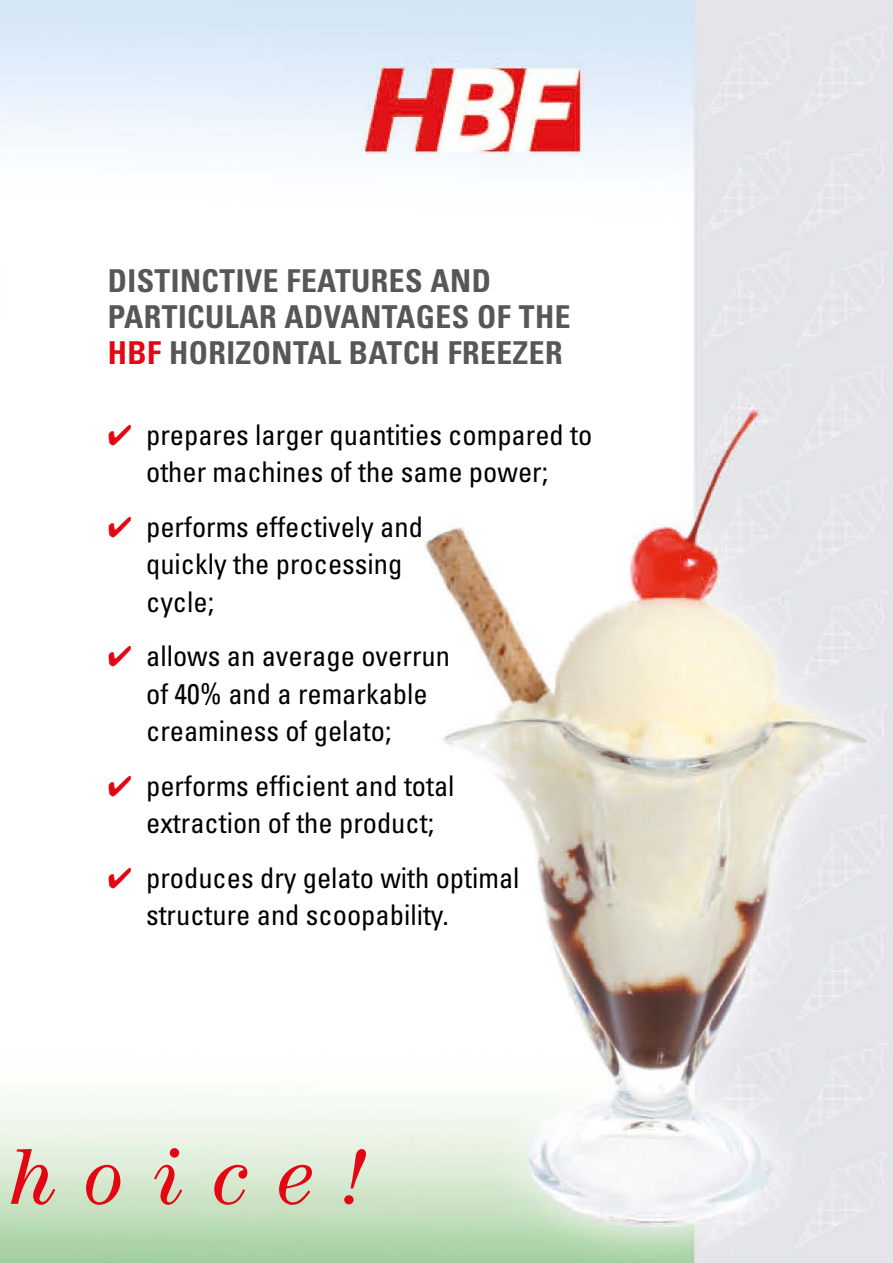
<style>
.page{position:relative;width:893px;height:1263px;background:#fff}
.page>*{position:absolute;margin:0;border:0;box-sizing:border-box;transform-origin:0 0}
.t1{font:italic 81px "Century";color:#e30613}
.t2{font:700 condensed 31.5px/36px "Univers";letter-spacing:.015em;color:#575756}
.t3{font:condensed 28.5px/37.5px "Univers";color:#000}
.s1{color:#e30613}
</style>
<div class="page">
<img style="left:0;top:0;width:893px;height:1263px">
<p class="t2" style="left:108px;top:263px;width:464px">DISTINCTIVE FEATURES AND<br>PARTICULAR ADVANTAGES OF THE<br><span class="s1">HBF</span> HORIZONTAL BATCH FREEZER</p>
<p class="t3" style="left:108px;top:415px;width:486px;text-align:center"><span class="s1">✔</span> prepares larger quantities compared to other machines of the same power;</p>
<p class="t3" style="left:146px;top:507px;width:278px;text-indent:-38px"><span class="s1">✔</span> performs effectively and quickly the processing cycle;</p>
<p class="t3" style="left:146px;top:637px;width:305px;text-indent:-38px"><span class="s1">✔</span> allows an average overrun of 40% and a remarkable creaminess of gelato;</p>
<p class="t3" style="left:146px;top:766px;width:310px;text-indent:-38px"><span class="s1">✔</span> performs efficient and total extraction of the product;</p>
<p class="t3" style="left:146px;top:858px;width:375px;text-indent:-38px"><span class="s1">✔</span> produces dry gelato with optimal structure and scoopability.</p>
<h1 class="t1" style="left:11px;top:1130px;width:359px">hoice!</h1>
</div>
